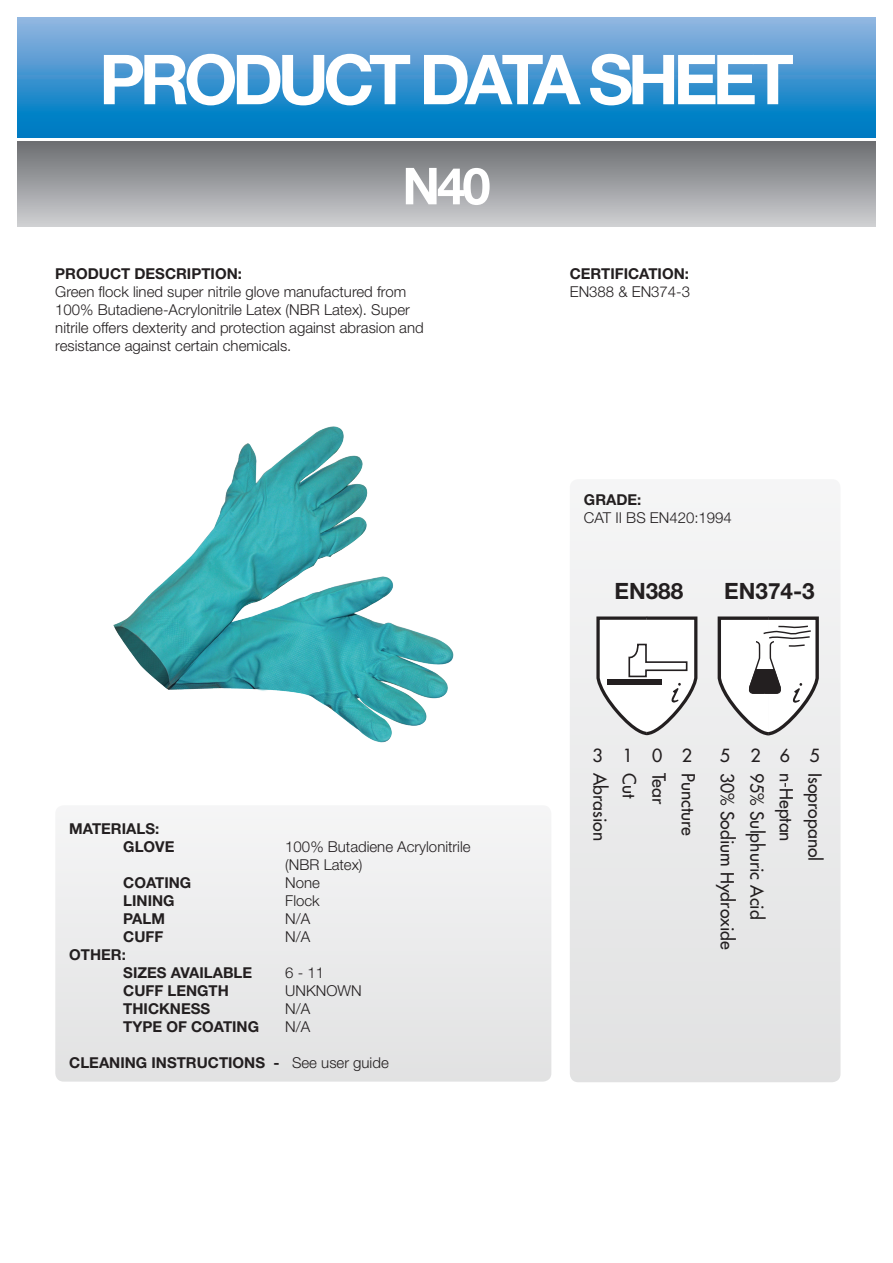
<style>
.page{position:relative;width:893px;height:1263px;background:#fff}
.page>*{position:absolute;margin:0;border:0;box-sizing:border-box;transform-origin:0 0}
.t1{font:700 69px "Helvetica Neue";letter-spacing:-.08em;color:#fff}
.t2{font:700 51px "Helvetica Neue";color:#fff}
.t3{font:700 22.5px "Helvetica Neue";color:#231f20}
.t4{font:17.7px "Futura";color:#231f20}
.t5{font:300 15px/18px "Helvetica Neue";color:#231f20}
.t6{font:700 15px "Helvetica Neue";color:#231f20}
.s1{font-weight:300}
</style>
<div class="page">
<div style="left:17px;top:17px;width:859px;height:120px;background:linear-gradient(to bottom,#95b5e0,#0076c1)"></div>
<div style="left:17px;top:142px;width:859px;height:85px;background:linear-gradient(to bottom,#6c6e71,#d0d0d3)"></div>
<div style="left:55px;top:805px;width:496px;height:277px;background:#ebebec;border-radius:9px"></div>
<div style="left:570px;top:479px;width:270px;height:603px;background:#e9eaea;border-radius:9px"></div>
<svg style="left:596px;top:616px;width:102px;height:120px"></svg>
<svg style="left:717px;top:616px;width:102px;height:120px"></svg>
<img style="left:113px;top:426px;width:341px;height:317px">
<p class="t1" style="left:99px;top:37px;width:696px">PRODUCT DATA SHEET</p>
<p class="t2" style="left:402px;top:155px;width:90px">N40</p>
<p class="t6" style="left:55px;top:264px;width:188px">PRODUCT DESCRIPTION:</p>
<p class="t5" style="left:55px;top:282px;width:370px">Green flock lined super nitrile glove manufactured from 100% Butadiene-Acrylonitrile Latex (NBR Latex). Super nitrile offers dexterity and protection against abrasion and resistance against certain chemicals.</p>
<p class="t6" style="left:69px;top:819px;width:91px">MATERIALS:</p>
<p class="t6" style="left:123px;top:837px;width:53px">GLOVE</p>
<p class="t5" style="left:285px;top:837px;width:187px">100% Butadiene Acrylonitrile</p>
<p class="t5" style="left:285px;top:855px;width:79px">(NBR Latex)</p>
<p class="t6" style="left:123px;top:873px;width:70px">COATING</p>
<p class="t5" style="left:285px;top:873px;width:36px">None</p>
<p class="t6" style="left:123px;top:891px;width:53px">LINING</p>
<p class="t5" style="left:285px;top:891px;width:36px">Flock</p>
<p class="t6" style="left:123px;top:909px;width:43px">PALM</p>
<p class="t5" style="left:285px;top:909px;width:27px">N/A</p>
<p class="t6" style="left:123px;top:927px;width:42px">CUFF</p>
<p class="t5" style="left:285px;top:927px;width:27px">N/A</p>
<p class="t6" style="left:69px;top:945px;width:58px">OTHER:</p>
<p class="t6" style="left:123px;top:963px;width:130px">SIZES AVAILABLE</p>
<p class="t5" style="left:285px;top:963px;width:40px">6 - 11</p>
<p class="t6" style="left:123px;top:981px;width:107px">CUFF LENGTH</p>
<p class="t5" style="left:285px;top:981px;width:78px">UNKNOWN</p>
<p class="t6" style="left:123px;top:999px;width:88px">THICKNESS</p>
<p class="t5" style="left:285px;top:999px;width:27px">N/A</p>
<p class="t6" style="left:123px;top:1017px;width:137px">TYPE OF COATING</p>
<p class="t5" style="left:285px;top:1017px;width:27px">N/A</p>
<p class="t6" style="left:69px;top:1053px;width:321px">CLEANING INSTRUCTIONS - <span class="s1">See user guide</span></p>
<p class="t6" style="left:570px;top:264px;width:121px">CERTIFICATION:</p>
<p class="t5" style="left:570px;top:282px;width:122px">EN388 &amp; EN374-3</p>
<p class="t6" style="left:584px;top:490px;width:59px">GRADE:</p>
<p class="t5" style="left:584px;top:508px;width:149px">CAT II BS EN420:1994</p>
<p class="t3" style="left:614px;top:577px;width:70px">EN388</p>
<p class="t3" style="left:724px;top:577px;width:92px">EN374-3</p>
<p class="t4" style="left:592px;top:744px;width:12px">3</p>
<p class="t4" style="left:623px;top:744px;width:12px">1</p>
<p class="t4" style="left:652px;top:744px;width:12px">0</p>
<p class="t4" style="left:682px;top:744px;width:12px">2</p>
<p class="t4" style="left:611px;top:773px;width:70px;rotate:90deg">Abrasion</p>
<p class="t4" style="left:640px;top:773px;width:27px;rotate:90deg">Cut</p>
<p class="t4" style="left:670px;top:773px;width:33px;rotate:90deg">Tear</p>
<p class="t4" style="left:699px;top:773px;width:64px;rotate:90deg">Puncture</p>
<p class="t4" style="left:720px;top:744px;width:12px">5</p>
<p class="t4" style="left:750px;top:744px;width:12px">2</p>
<p class="t4" style="left:780px;top:744px;width:12px">6</p>
<p class="t4" style="left:809px;top:744px;width:12px">5</p>
<p class="t4" style="left:826px;top:773px;width:90px;rotate:90deg">Isopropanol</p>
<p class="t4" style="left:739px;top:773px;width:178px;rotate:90deg">30% Sodium Hydroxide</p>
<p class="t4" style="left:768px;top:773px;width:148px;rotate:90deg">95% Sulphuric Acid</p>
<p class="t4" style="left:798px;top:773px;width:70px;rotate:90deg">n-Heptan</p>
</div>
